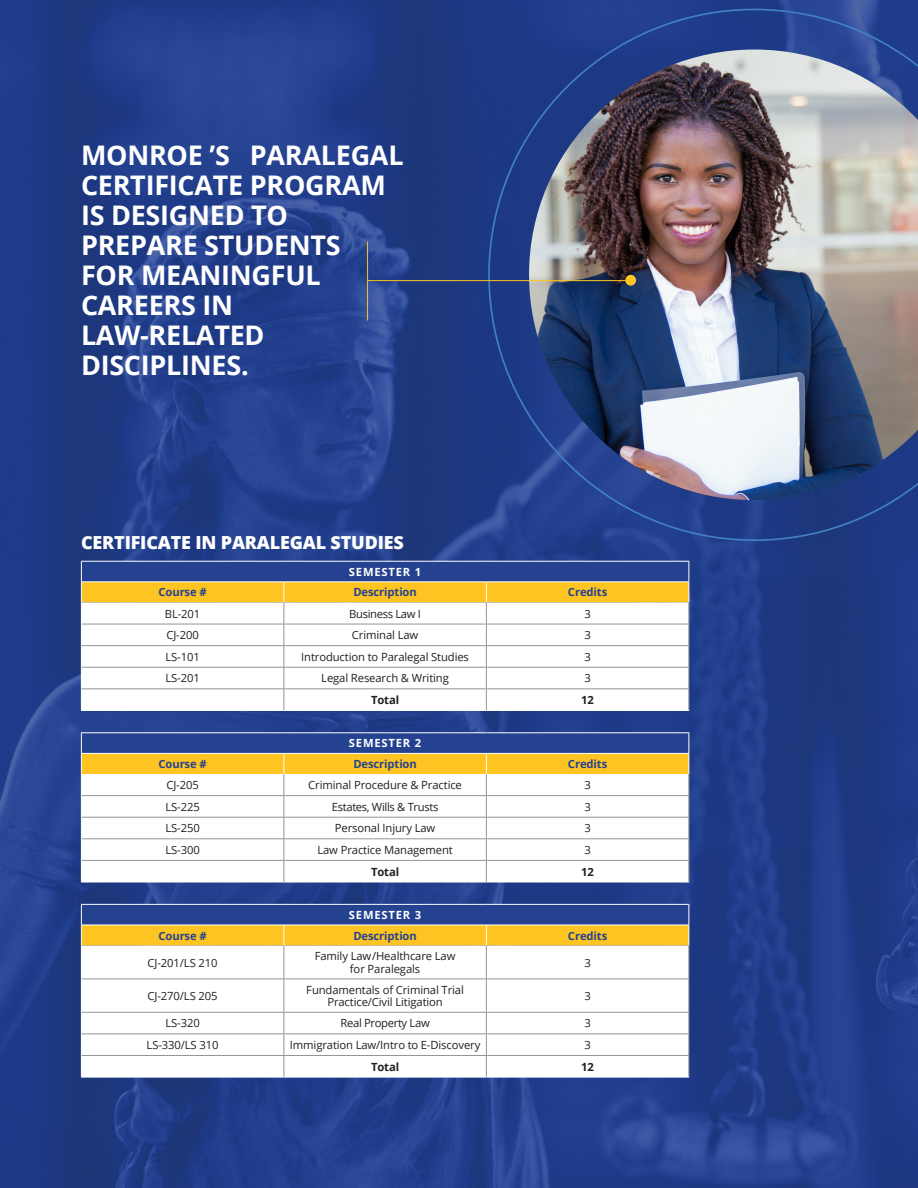
<style>
.page{position:relative;width:918px;height:1188px;background:#fff}
.page>*{position:absolute;margin:0;border:0;box-sizing:border-box;transform-origin:0 0}
.A_Quote{font:700 27px/30px "Open Sans";letter-spacing:-.01em;color:#fff}
.A_Quote-2{font:800 18px "Open Sans";letter-spacing:-.01em;color:#fff}
.ChartText{font:11.25px/12.8px "Open Sans";letter-spacing:-.01em;color:#231f20;text-align:center}
.ChartText-2{font:700 11.25px "Open Sans";letter-spacing:-.01em;color:#254290}
.ChartText-3{font:11.25px "Open Sans";letter-spacing:-.03em;color:#231f20}
.ChartText-4{font:700 11.25px "Open Sans";letter-spacing:.07em;color:#fff}
.ChartText-5{font:700 11.25px "Open Sans";letter-spacing:-.01em;color:#231f20}
</style>
<div class="page">
<img style="left:0;top:0;width:918px;height:1188px">
<hr style="left:367px;top:241px;width:1px;height:80px;background:#fec422">
<hr style="left:81px;top:561px;width:203px;height:1px;background:#fff">
<hr style="left:284px;top:561px;width:202px;height:1px;background:#fff">
<hr style="left:486px;top:561px;width:203px;height:1px;background:#fff">
<hr style="left:81px;top:710px;width:203px;height:1px;background:#fff">
<hr style="left:284px;top:710px;width:202px;height:1px;background:#fff">
<hr style="left:486px;top:710px;width:203px;height:1px;background:#fff">
<svg style="left:81px;top:562px;width:608px;height:148px"></svg>
<hr style="left:81px;top:732px;width:203px;height:1px;background:#fff">
<hr style="left:284px;top:732px;width:202px;height:1px;background:#fff">
<hr style="left:486px;top:732px;width:203px;height:1px;background:#fff">
<hr style="left:81px;top:882px;width:203px;height:1px;background:#fff">
<hr style="left:284px;top:882px;width:202px;height:1px;background:#fff">
<hr style="left:486px;top:882px;width:203px;height:1px;background:#fff">
<svg style="left:81px;top:733px;width:608px;height:149px"></svg>
<svg style="left:82px;top:946px;width:606px;height:131px"></svg>
<hr style="left:81px;top:904px;width:203px;height:1px;background:#fff">
<hr style="left:284px;top:904px;width:202px;height:1px;background:#fff">
<hr style="left:486px;top:904px;width:203px;height:1px;background:#fff">
<svg style="left:81px;top:905px;width:608px;height:41px;background:#96875f"></svg>
<hr style="left:81px;top:946px;width:1px;height:33px;background:#fff">
<hr style="left:81px;top:979px;width:1px;height:33px;background:#fff">
<svg style="left:81px;top:1012px;width:1px;height:65px"></svg>
<hr style="left:81px;top:1077px;width:203px;height:1px;background:#fff">
<hr style="left:284px;top:1077px;width:202px;height:1px;background:#fff">
<hr style="left:486px;top:1077px;width:203px;height:1px;background:#fff">
<hr style="left:284px;top:946px;width:1px;height:33px;background:#939598">
<hr style="left:486px;top:946px;width:1px;height:33px;background:#939598">
<hr style="left:688px;top:946px;width:1px;height:33px;background:#939598">
<hr style="left:82px;top:979px;width:202px;height:1px;background:#939598">
<hr style="left:284px;top:979px;width:202px;height:1px;background:#939598">
<hr style="left:284px;top:979px;width:1px;height:33px;background:#939598">
<hr style="left:486px;top:979px;width:203px;height:1px;background:#939598">
<hr style="left:486px;top:979px;width:1px;height:33px;background:#939598">
<hr style="left:688px;top:979px;width:1px;height:33px;background:#939598">
<hr style="left:82px;top:1012px;width:202px;height:1px;background:#939598">
<hr style="left:284px;top:1012px;width:202px;height:1px;background:#939598">
<hr style="left:486px;top:1012px;width:203px;height:1px;background:#939598">
<hr style="left:82px;top:1034px;width:202px;height:1px;background:#939598">
<hr style="left:284px;top:1034px;width:202px;height:1px;background:#939598">
<hr style="left:486px;top:1034px;width:203px;height:1px;background:#939598">
<hr style="left:82px;top:1055px;width:202px;height:1px;background:#939598">
<hr style="left:284px;top:1055px;width:202px;height:1px;background:#939598">
<svg style="left:284px;top:1013px;width:1px;height:64px"></svg>
<hr style="left:486px;top:1055px;width:203px;height:1px;background:#939598">
<svg style="left:486px;top:1013px;width:1px;height:64px"></svg>
<svg style="left:688px;top:1013px;width:1px;height:64px"></svg>
<svg style="left:488px;top:9px;width:430px;height:532px;background:#213e8a"></svg>
<img style="left:529px;top:50px;width:389px;height:450px">
<hr style="left:367px;top:280px;width:264px;height:1px;background:#fec422">
<div style="left:625px;top:275px;width:11px;height:11px;background:#fec422;border-radius:50%"></div>
<p class="A_Quote" style="left:81px;top:139px;width:324px">MONROE ’S PARALEGAL<br>CERTIFICATE PROGRAM<br>IS DESIGNED TO<br>PREPARE STUDENTS<br>FOR MEANINGFUL<br>CAREERS IN<br>LAW-RELATED<br>DISCIPLINES.</p>
<p class="A_Quote-2" style="left:81px;top:529px;width:324px">CERTIFICATE IN PARALEGAL STUDIES</p>
<p class="ChartText-4" style="left:349px;top:564px;width:74px">SEMESTER 1</p>
<p class="ChartText-2" style="left:158px;top:584px;width:50px">Course #</p>
<p class="ChartText-2" style="left:353px;top:584px;width:65px">Description</p>
<p class="ChartText-2" style="left:568px;top:584px;width:41px">Credits</p>
<p class="ChartText" style="left:165px;top:607px;width:37px">BL-201</p>
<p class="ChartText-3" style="left:349px;top:606px;width:73px">Business Law I</p>
<p class="ChartText" style="left:584px;top:607px;width:8px">3</p>
<p class="ChartText" style="left:166px;top:628px;width:34px">CJ-200</p>
<p class="ChartText" style="left:352px;top:628px;width:68px">Criminal Law</p>
<p class="ChartText" style="left:584px;top:628px;width:8px">3</p>
<p class="ChartText" style="left:165px;top:650px;width:36px">LS-101</p>
<p class="ChartText" style="left:301px;top:650px;width:169px">Introduction to Paralegal Studies</p>
<p class="ChartText" style="left:584px;top:650px;width:8px">3</p>
<p class="ChartText" style="left:165px;top:672px;width:36px">LS-201</p>
<p class="ChartText" style="left:321px;top:672px;width:129px">Legal Research &amp; Writing</p>
<p class="ChartText" style="left:584px;top:672px;width:8px">3</p>
<p class="ChartText-5" style="left:371px;top:692px;width:30px">Total</p>
<p class="ChartText-5" style="left:581px;top:692px;width:14px">12</p>
<p class="ChartText-4" style="left:349px;top:735px;width:74px">SEMESTER 2</p>
<p class="ChartText-2" style="left:158px;top:756px;width:50px">Course #</p>
<p class="ChartText-2" style="left:353px;top:756px;width:65px">Description</p>
<p class="ChartText-2" style="left:568px;top:756px;width:41px">Credits</p>
<p class="ChartText" style="left:166px;top:778px;width:34px">CJ-205</p>
<p class="ChartText" style="left:308px;top:778px;width:155px">Criminal Procedure &amp; Practice</p>
<p class="ChartText" style="left:584px;top:778px;width:8px">3</p>
<p class="ChartText" style="left:165px;top:800px;width:36px">LS-225</p>
<p class="ChartText-3" style="left:332px;top:799px;width:108px">Estates, Wills &amp; Trusts</p>
<p class="ChartText" style="left:584px;top:800px;width:8px">3</p>
<p class="ChartText" style="left:165px;top:822px;width:36px">LS-250</p>
<p class="ChartText" style="left:335px;top:822px;width:102px">Personal Injury Law</p>
<p class="ChartText" style="left:584px;top:822px;width:8px">3</p>
<p class="ChartText" style="left:165px;top:843px;width:36px">LS-300</p>
<p class="ChartText" style="left:317px;top:843px;width:137px">Law Practice Management</p>
<p class="ChartText" style="left:584px;top:843px;width:8px">3</p>
<p class="ChartText-5" style="left:371px;top:863px;width:30px">Total</p>
<p class="ChartText-5" style="left:581px;top:863px;width:14px">12</p>
<p class="ChartText-4" style="left:349px;top:907px;width:74px">SEMESTER 3</p>
<p class="ChartText-2" style="left:158px;top:928px;width:50px">Course #</p>
<p class="ChartText-2" style="left:353px;top:928px;width:65px">Description</p>
<p class="ChartText-2" style="left:568px;top:928px;width:41px">Credits</p>
<p class="ChartText" style="left:148px;top:956px;width:72px">CJ-201/LS 210</p>
<p class="ChartText" style="left:315px;top:949px;width:142px">Family Law/Healthcare Law for Paralegals</p>
<p class="ChartText" style="left:584px;top:956px;width:8px">3</p>
<p class="ChartText" style="left:148px;top:989px;width:72px">CJ-270/LS 205</p>
<p class="ChartText" style="left:306px;top:983px;width:159px">Fundamentals of Criminal Trial<br>Practice/Civil Litigation</p>
<p class="ChartText" style="left:584px;top:989px;width:8px">3</p>
<p class="ChartText" style="left:165px;top:1017px;width:36px">LS-320</p>
<p class="ChartText-3" style="left:340px;top:1016px;width:91px">Real Property Law</p>
<p class="ChartText" style="left:584px;top:1017px;width:8px">3</p>
<p class="ChartText" style="left:147px;top:1038px;width:73px">LS-330/LS 310</p>
<p class="ChartText" style="left:290px;top:1038px;width:192px">Immigration Law/Intro to E-Discovery</p>
<p class="ChartText" style="left:584px;top:1038px;width:8px">3</p>
<p class="ChartText-5" style="left:371px;top:1059px;width:30px">Total</p>
<p class="ChartText-5" style="left:581px;top:1059px;width:14px">12</p>
</div>
